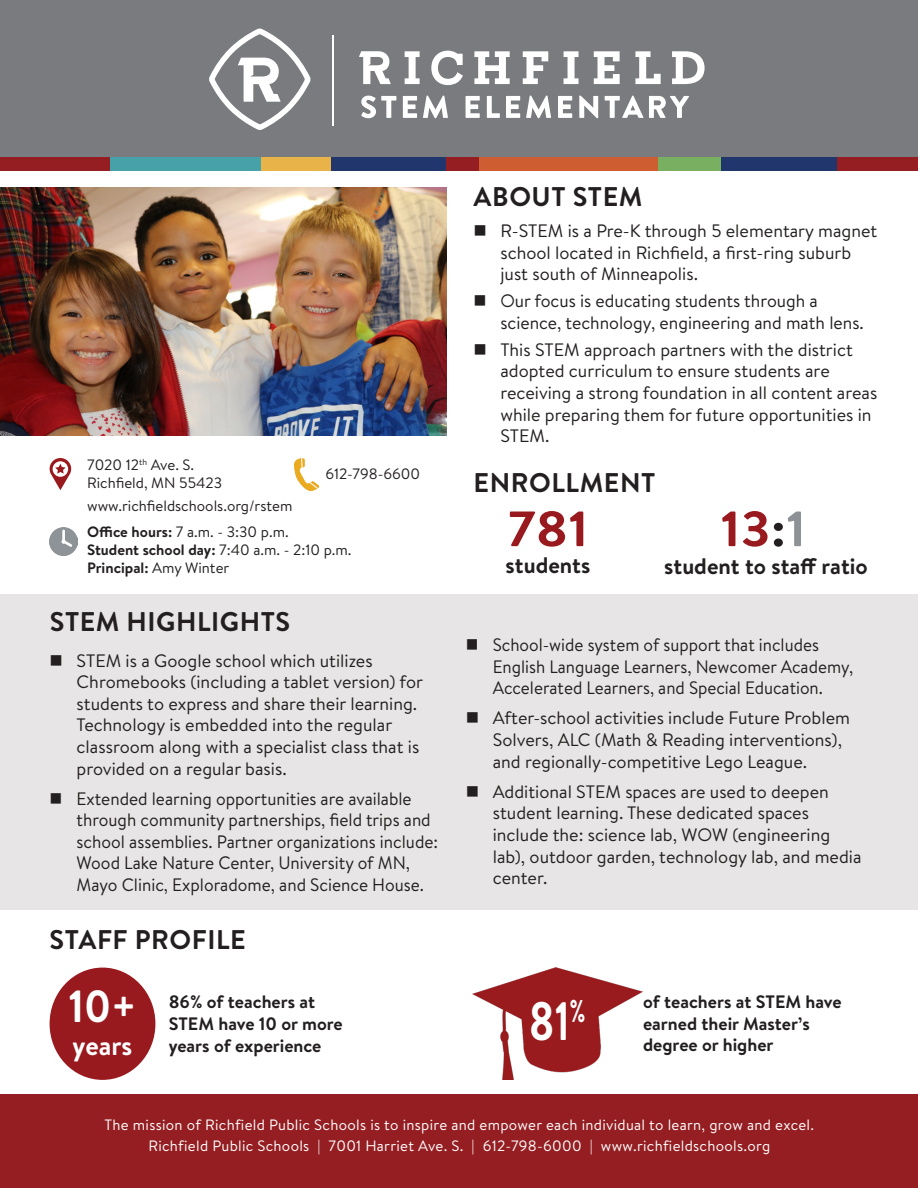
<style>
.page{position:relative;width:918px;height:1188px;background:#fff}
.page>*{position:absolute;margin:0;border:0;box-sizing:border-box;transform-origin:0 0}
.t1{font:700 54px "Brandon Text";color:#fff;scale:.79 1}
.t2{font:700 49.5px "Brandon Text";color:#991a1e;scale:1.09 1}
.t3{font:700 45px "Brandon Text";color:#fff;scale:.94 1}
.t4{font:700 27px "Brandon Text";letter-spacing:.02em;color:#231f20}
.t5{font:700 27px "Brandon Text";color:#fff}
.t6{font:700 22.5px "Brandon Text";color:#231f20}
.t7{font:18px/21.6px "Brandon Text";color:#231f20}
.t8{font:18px/21.6px "Brandon Text";color:#231f20;scale:.96 1}
.t9{font:18px/21.6px "Brandon Text";color:#231f20;scale:.95 1}
.t10{font:700 18px/21.6px "Brandon Text";color:#231f20}
.t11{font:15px "Brandon Text";letter-spacing:.02em;color:#fff}
.t12{font:15px/22.5px "Brandon Text";color:#231f20}
.t13{font:700 15px "Brandon Text";color:#231f20}
.s1{font-weight:700}
.s2{font-weight:400}
.s3{color:#231f20}
.s4{color:#8e9296}
</style>
<div class="page">
<img style="left:0;top:187px;width:447px;height:249px">
<div style="left:0;top:594px;width:918px;height:316px;background:#e7e5e5"></div>
<img style="left:473px;top:968px;width:170px;height:112px">
<svg style="left:50px;top:458px;width:21px;height:32px"></svg>
<img style="left:294px;top:458px;width:24px;height:32px">
<img style="left:50px;top:527px;width:27px;height:28px">
<div style="left:50px;top:968px;width:105px;height:112px;background:#991a1e;border-radius:50%"></div>
<div style="left:0;top:0;width:918px;height:164px;background:#7a7b7e"></div>
<div style="left:0;top:157px;width:110px;height:13px;background:#941e22"></div>
<div style="left:110px;top:157px;width:154px;height:13px;background:#46a2a8"></div>
<div style="left:262px;top:157px;width:69px;height:13px;background:#e8b348"></div>
<div style="left:331px;top:157px;width:117px;height:13px;background:#20366c"></div>
<div style="left:446px;top:157px;width:35px;height:13px;background:#941e22"></div>
<div style="left:479px;top:157px;width:179px;height:13px;background:#cf5d32"></div>
<div style="left:658px;top:157px;width:63px;height:13px;background:#78af61"></div>
<div style="left:721px;top:157px;width:117px;height:13px;background:#20366c"></div>
<div style="left:838px;top:157px;width:80px;height:13px;background:#941e22"></div>
<svg style="left:209px;top:28px;width:102px;height:102px"></svg>
<hr style="left:332px;top:35px;width:2px;height:91px;background:#fff">
<svg style="left:405px;top:51px;width:15px;height:33px"></svg>
<svg style="left:474px;top:51px;width:36px;height:33px"></svg>
<svg style="left:523px;top:51px;width:25px;height:33px"></svg>
<svg style="left:564px;top:51px;width:15px;height:33px"></svg>
<svg style="left:594px;top:51px;width:26px;height:33px"></svg>
<svg style="left:635px;top:51px;width:26px;height:33px"></svg>
<svg style="left:359px;top:51px;width:32px;height:33px"></svg>
<svg style="left:672px;top:51px;width:33px;height:33px"></svg>
<svg style="left:431px;top:51px;width:32px;height:34px"></svg>
<svg style="left:361px;top:96px;width:35px;height:22px"></svg>
<svg style="left:403px;top:96px;width:14px;height:22px"></svg>
<svg style="left:423px;top:96px;width:25px;height:22px"></svg>
<svg style="left:466px;top:96px;width:14px;height:22px"></svg>
<svg style="left:487px;top:96px;width:13px;height:22px"></svg>
<svg style="left:506px;top:96px;width:14px;height:22px"></svg>
<svg style="left:526px;top:96px;width:25px;height:22px"></svg>
<svg style="left:558px;top:96px;width:14px;height:22px"></svg>
<svg style="left:579px;top:96px;width:19px;height:22px"></svg>
<svg style="left:605px;top:96px;width:84px;height:22px"></svg>
<div style="left:0;top:1094px;width:918px;height:94px;background:#941e22"></div>
<p class="t12" style="left:87px;top:453px;width:109px">7020 12<sup>th</sup> Ave. S.</p>
<p class="t12" style="left:87px;top:471px;width:207px">Richfield, MN 55423 www.richfieldschools.org/rstem</p>
<p class="t12" style="left:87px;top:523px;width:266px;line-height:18px"><span class="s1">Office hours:</span> 7 a.m. - 3:30 p.m.<br><span class="s1">Student school day:</span> 7:40 a.m. - 2:10 p.m.</p>
<p class="t13" style="left:87px;top:558px;width:144px">Principal: <span class="s2">Amy Winter</span></p>
<p class="t12" style="left:326px;top:462px;width:96px">612-798-6600</p>
<p class="t4" style="left:50px;top:602px;width:242px">STEM HIGHLIGHTS</p>
<p class="t7" style="left:77px;top:649px;width:348px">STEM is a Google school which utilizes Chromebooks (including a tablet version) for students to express and share their learning.<br>Technology is embedded into the regular classroom along with a specialist class that is provided on a regular basis.</p>
<p class="t8" style="left:77px;top:787px;width:378px">Extended learning opportunities are available through community partnerships, field trips and school assemblies. Partner organizations include:<br>Wood Lake Nature Center, University of MN, Mayo Clinic, Exploradome, and Science House.</p>
<p class="t4" style="left:50px;top:921px;width:198px">STAFF PROFILE</p>
<p class="t3" style="left:68px;top:975px;width:74px">10+</p>
<p class="t5" style="left:73px;top:1026px;width:61px">years</p>
<p class="t10" style="left:169px;top:991px;width:176px">86% of teachers at<br>STEM have 10 or more years of experience</p>
<p class="t4" style="left:474px;top:178px;width:170px">ABOUT STEM</p>
<p class="t7" style="left:500px;top:219px;width:378px">R-STEM is a Pre-K through 5 elementary magnet school located in Richfield, a first-ring suburb just south of Minneapolis.</p>
<p class="t7" style="left:500px;top:289px;width:365px">Our focus is educating students through a science, technology, engineering and math lens.</p>
<p class="t7" style="left:500px;top:338px;width:378px">This STEM approach partners with the district adopted curriculum to ensure students are receiving a strong foundation in all content areas while preparing them for future opportunities in STEM.</p>
<p class="t4" style="left:474px;top:463px;width:183px">ENROLLMENT</p>
<p class="t2" style="left:508px;top:495px;width:76px">781</p>
<p class="t6" style="left:506px;top:550px;width:86px">students</p>
<p class="t2" style="left:720px;top:495px;width:80px">13<span class="s3">:</span><span class="s4">1</span></p>
<p class="t6" style="left:664px;top:550px;width:205px">student to staff ratio</p>
<p class="t9" style="left:493px;top:634px;width:381px">School-wide system of support that includes<br>English Language Learners, Newcomer Academy,<br>Accelerated Learners, and Special Education.</p>
<p class="t7" style="left:493px;top:707px;width:359px">After-school activities include Future Problem<br>Solvers, ALC (Math &amp; Reading interventions), and regionally-competitive Lego League.</p>
<p class="t7" style="left:493px;top:780px;width:370px">Additional STEM spaces are used to deepen student learning. These dedicated spaces include the: science lab, WOW (engineering lab), outdoor garden, technology lab, and media center.</p>
<p class="t1" style="left:529px;top:983px;width:74px">81<sup>%</sup></p>
<p class="t10" style="left:643px;top:991px;width:200px">of teachers at STEM have earned their Master’s degree or higher</p>
<p class="t11" style="left:105px;top:1115px;width:711px">The mission of Richfield Public Schools is to inspire and empower each individual to learn, grow and excel.</p>
<p class="t11" style="left:149px;top:1136px;width:623px">Richfield Public Schools | 7001 Harriet Ave. S. | 612-798-6000 | www.richfieldschools.org</p>
</div>
